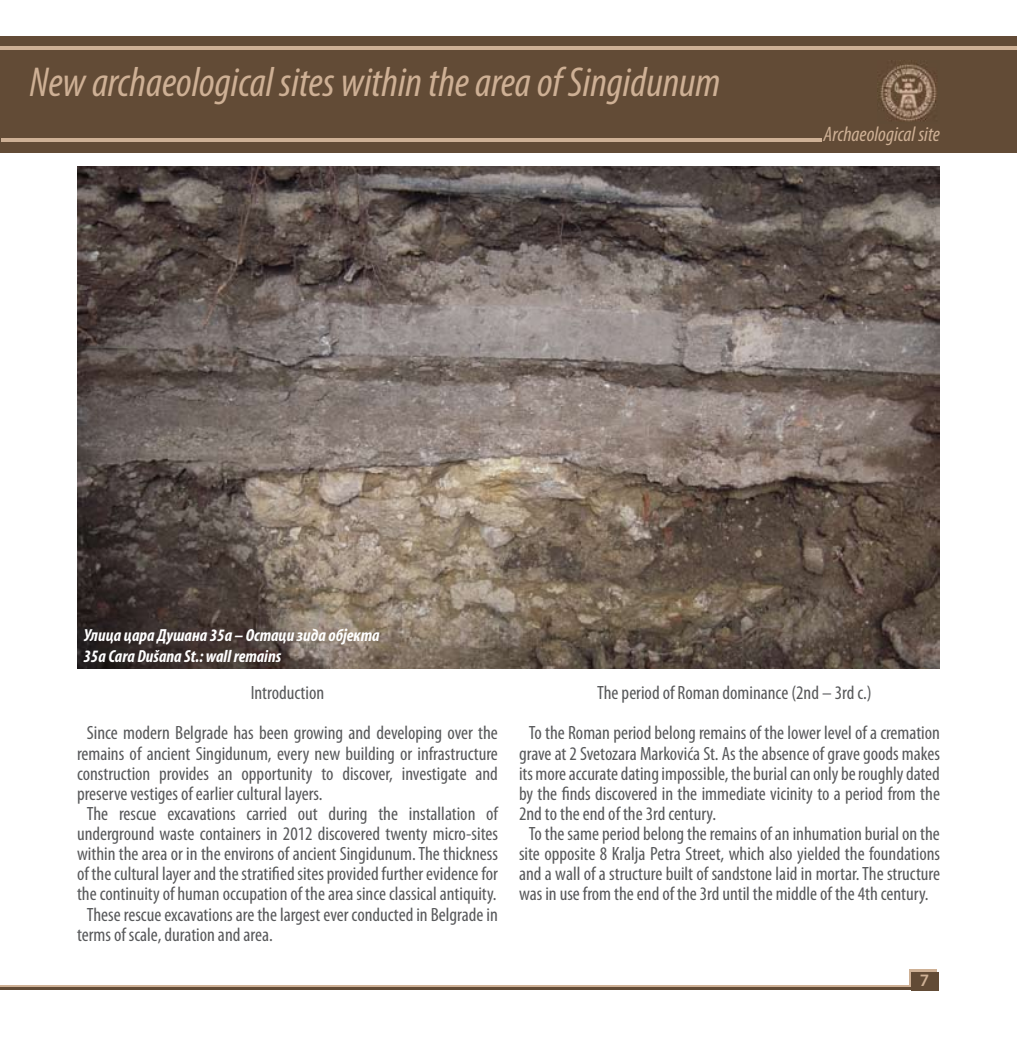
<style>
.page{position:relative;width:1017px;height:1042px;background:#fff}
.page>*{position:absolute;margin:0;border:0;box-sizing:border-box;transform-origin:0 0}
.t1{font:italic condensed 42px "Myriad Pro";color:#ceb095}
.t2{font:italic condensed 21px "Myriad Pro";color:#ceb095}
.t3{font:condensed 19.25px/40.2px "Myriad Pro";color:#58595b;text-align:center}
.t4{font:italic 700 condensed 17.5px/21px "Myriad Pro";color:#fff}
.t5{font:600 17.5px "Myriad Pro";color:#ceb095}
</style>
<div class="page">
<div style="left:909px;top:969px;width:27px;height:19px;background:#ceb095"></div>
<hr style="left:0;top:985px;width:934px;height:3px;background:#ceb095">
<div style="left:911px;top:971px;width:28px;height:19px;background:#624b36"></div>
<hr style="left:0;top:987px;width:914px;height:3px;background:#624b36">
<div style="left:0;top:36px;width:1017px;height:116px;background:#624b36"></div>
<hr style="left:0;top:46px;width:1017px;height:4px;background:#ceb095">
<hr style="left:1px;top:138px;width:821px;height:4px;background:#ceb095">
<img style="left:877px;top:63px;width:60px;height:58px">
<img style="left:77px;top:166px;width:863px;height:503px">
<h1 class="t1" style="left:30px;top:57px;width:692px">New archaeological sites within the area of Singidunum</h1>
<p class="t2" style="left:823px;top:121px;width:118px">Archaeological site</p>
<p class="t4" style="left:83px;top:624px;width:298px">Улица цара Душана 35а – Остаци зида објекта<br>35a Cara Dušana St.: wall remains</p>
<p class="t3" style="left:87px;top:672px;width:413px">Introduction<br>Since modern Belgrade has been growing and developing over the</p>
<p class="t3" style="left:77px;top:733px;width:422px">remains of ancient Singidunum, every new building or infrastructure</p>
<p class="t3" style="left:77px;top:753px;width:422px">construction provides an opportunity to discover, investigate and</p>
<p class="t3" style="left:77px;top:773px;width:247px">preserve vestiges of earlier cultural layers.</p>
<p class="t3" style="left:87px;top:793px;width:413px">The rescue excavations carried out during the installation of</p>
<p class="t3" style="left:77px;top:813px;width:422px">underground waste containers in 2012 discovered twenty micro-sites</p>
<p class="t3" style="left:77px;top:833px;width:422px">within the area or in the environs of ancient Singidunum. The thickness</p>
<p class="t3" style="left:77px;top:853px;width:422px">of the cultural layer and the stratified sites provided further evidence for</p>
<p class="t3" style="left:77px;top:874px;width:421px">the continuity of human occupation of the area since classical antiquity.</p>
<p class="t3" style="left:87px;top:894px;width:413px">These rescue excavations are the largest ever conducted in Belgrade in</p>
<p class="t3" style="left:77px;top:914px;width:197px">terms of scale, duration and area.</p>
<p class="t3" style="left:529px;top:672px;width:413px">The period of Roman dominance (2nd – 3rd c.)<br>To the Roman period belong remains of the lower level of a cremation</p>
<p class="t3" style="left:519px;top:733px;width:422px">grave at 2 Svetozara Markovića St. As the absence of grave goods makes</p>
<p class="t3" style="left:519px;top:753px;width:422px">its more accurate dating impossible, the burial can only be roughly dated</p>
<p class="t3" style="left:519px;top:773px;width:422px">by the finds discovered in the immediate vicinity to a period from the</p>
<p class="t3" style="left:519px;top:793px;width:199px">2nd to the end of the 3rd century.</p>
<p class="t3" style="left:529px;top:813px;width:412px">To the same period belong the remains of an inhumation burial on the</p>
<p class="t3" style="left:519px;top:833px;width:423px">site opposite 8 Kralja Petra Street, which also yielded the foundations</p>
<p class="t3" style="left:519px;top:853px;width:423px">and a wall of a structure built of sandstone laid in mortar. The structure</p>
<p class="t3" style="left:519px;top:873px;width:411px">was in use from the end of the 3rd until the middle of the 4th century.</p>
<p class="t5" style="left:920px;top:969px;width:11px">7</p>
</div>
